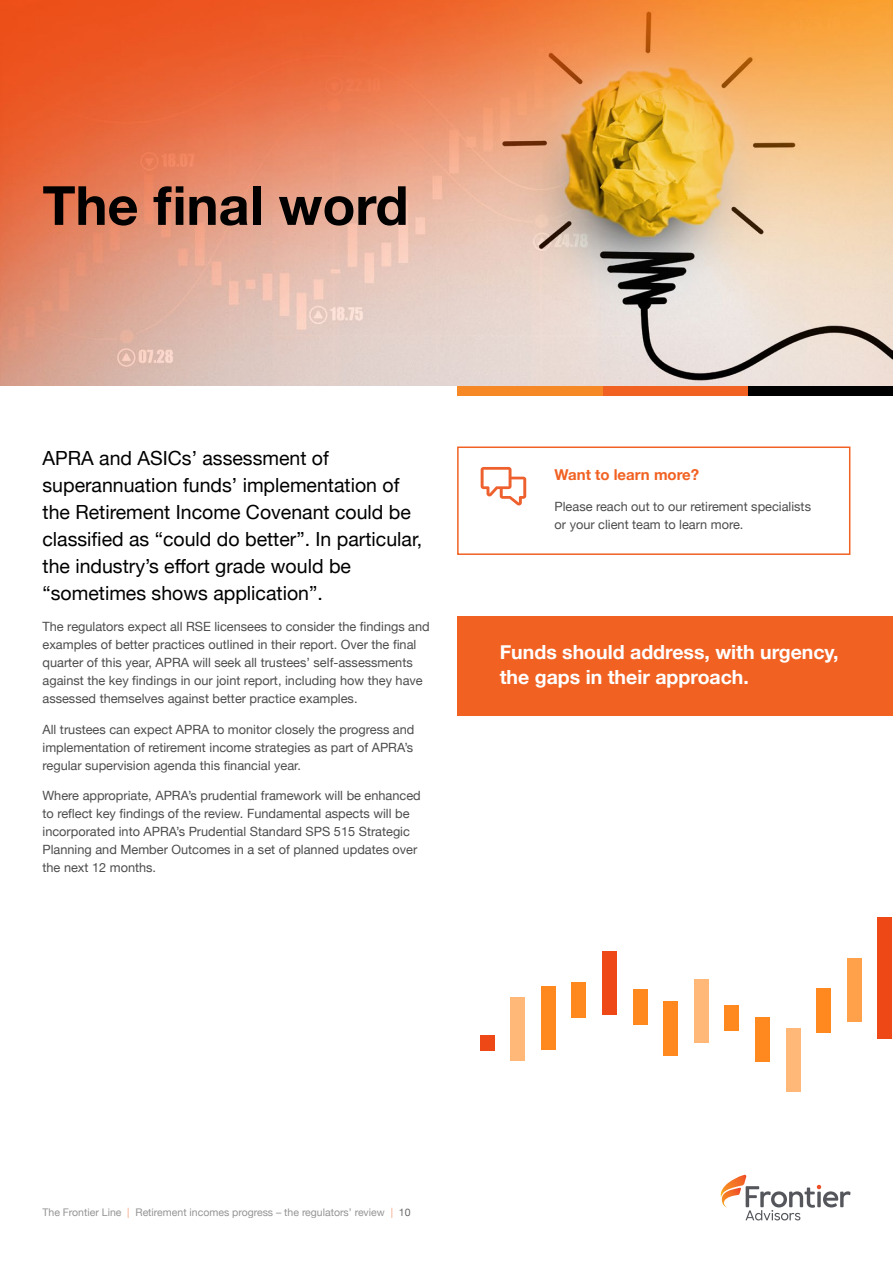
<style>
.page{position:relative;width:893px;height:1263px;background:#fff}
.page>*{position:absolute;margin:0;border:0;box-sizing:border-box;transform-origin:0 0}
.t1{font:700 54px "Helvetica Neue";color:#000}
.t2{font:19.5px/27px "Helvetica Neue";color:#000}
.t3{font:700 19.5px/25.5px "Helvetica Neue";color:#fff}
.t4{font:700 15px "Helvetica Neue";color:#f16122}
.t5{font:12.75px/18px "Helvetica Neue";color:#4d4d4d}
.t6{font:10.5px "Helvetica Neue";color:#4d4d4d}
.s1{font-weight:400;color:#f16122}
.s2{color:#f16122}
.s3{color:#000}
</style>
<div class="page">
<img style="left:0;top:0;width:893px;height:386px">
<div style="left:748px;top:386px;width:145px;height:9px;background:#000"></div>
<div style="left:602px;top:386px;width:146px;height:9px;background:#f16122"></div>
<div style="left:457px;top:386px;width:145px;height:9px;background:#f68926"></div>
<div style="left:457px;top:446px;width:393px;height:109px;border:2px solid #f16122"></div>
<svg style="left:481px;top:467px;width:45px;height:38px"></svg>
<div style="left:480px;top:1035px;width:14px;height:16px;background:#ed4815"></div>
<div style="left:511px;top:997px;width:14px;height:64px;background:#ffb878"></div>
<div style="left:541px;top:986px;width:14px;height:64px;background:#ff891f"></div>
<div style="left:572px;top:982px;width:14px;height:35px;background:#ff891f"></div>
<div style="left:602px;top:951px;width:15px;height:64px;background:#ed4815"></div>
<div style="left:633px;top:989px;width:14px;height:36px;background:#ff891f"></div>
<div style="left:664px;top:1001px;width:14px;height:55px;background:#ff891f"></div>
<div style="left:694px;top:979px;width:14px;height:64px;background:#ffb878"></div>
<div style="left:725px;top:1005px;width:14px;height:25px;background:#ff891f"></div>
<div style="left:755px;top:1017px;width:15px;height:44px;background:#ff891f"></div>
<div style="left:786px;top:1028px;width:14px;height:64px;background:#ffb878"></div>
<div style="left:816px;top:988px;width:15px;height:45px;background:#ff891f"></div>
<div style="left:847px;top:958px;width:14px;height:64px;background:#ffa04b"></div>
<div style="left:878px;top:917px;width:14px;height:121px;background:#ed4815"></div>
<div style="left:457px;top:616px;width:436px;height:100px;background:#f16122"></div>
<svg style="left:721px;top:1175px;width:129px;height:45px"></svg>
<h1 class="t1" style="left:43px;top:163px;width:367px">The final word</h1>
<h2 class="t2" style="left:43px;top:446px;width:381px">APRA and ASICs’ assessment of superannuation funds’ implementation of the Retirement Income Covenant could be classified as “could do better”. In particular, the industry’s effort grade would be “sometimes shows application”.</h2>
<p class="t5" style="left:43px;top:618px;width:389px">The regulators expect all RSE licensees to consider the findings and examples of better practices outlined in their report. Over the final quarter of this year, APRA will seek all trustees’ self-assessments against the key findings in our joint report, including how they have assessed themselves against better practice examples.</p>
<p class="t5" style="left:43px;top:721px;width:373px;text-align:justify">All trustees can expect APRA to monitor closely the progress and implementation of retirement income strategies as part of APRA’s regular supervision agenda this financial year.</p>
<p class="t5" style="left:43px;top:788px;width:380px">Where appropriate, APRA’s prudential framework will be enhanced to reflect key findings of the review. Fundamental aspects will be incorporated into APRA’s Prudential Standard SPS 515 Strategic Planning and Member Outcomes in a set of planned updates over the next 12 months.</p>
<p class="t4" style="left:555px;top:463px;width:146px">Want to learn more?</p>
<p class="t5" style="left:555px;top:498px;width:258px">Please reach out to our retirement specialists or your client team to learn more.</p>
<h2 class="t3" style="left:500px;top:640px;width:340px;text-indent:-15px"><span class="s1">•</span> Funds should address, with urgency, the gaps in their approach.</h2>
<p class="t6" style="left:43px;top:1204px;width:369px">The Frontier Line <span class="s2">|</span> Retirement incomes progress – the regulators’ review <span class="s2">|</span> <span class="s3">10</span></p>
</div>
